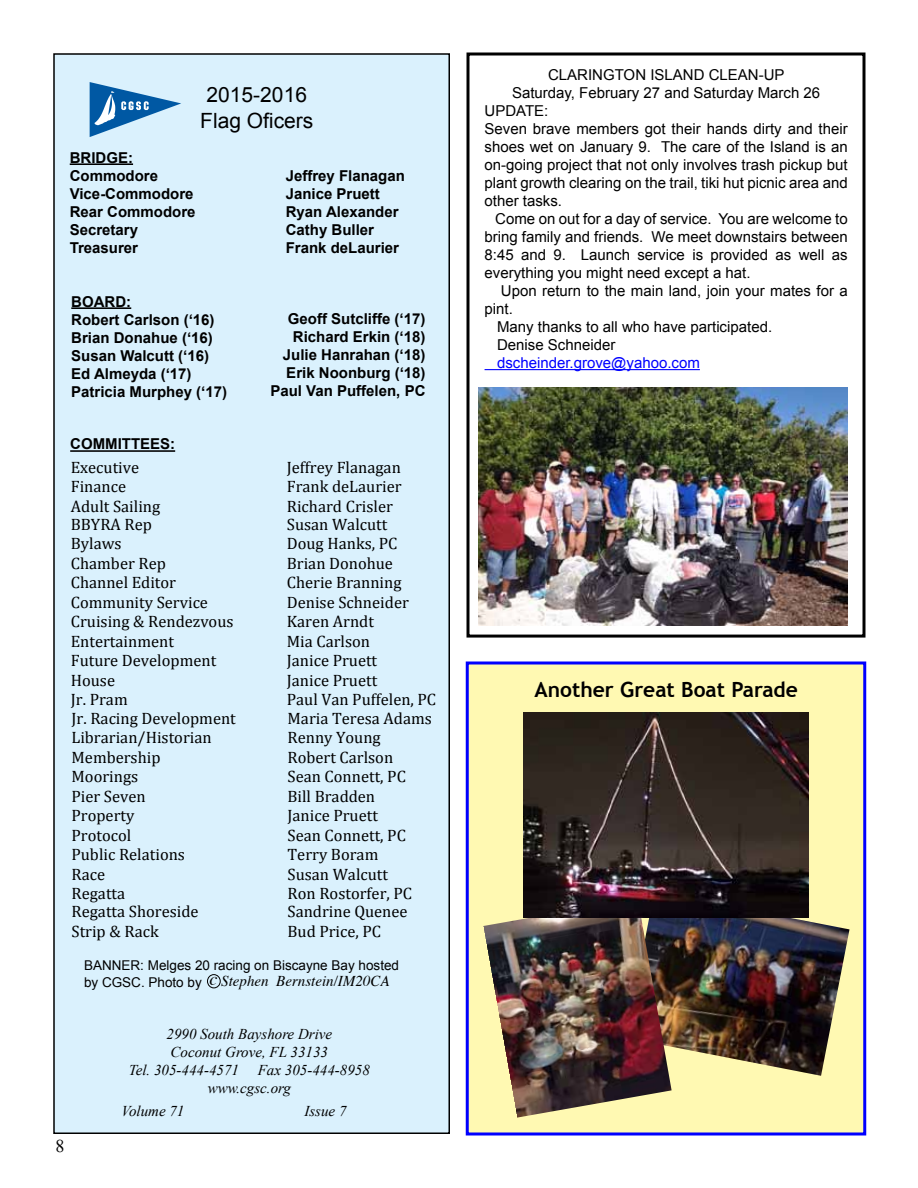
<style>
.page{position:relative;width:918px;height:1188px;background:#fff}
.page>*{position:absolute;margin:0;border:0;box-sizing:border-box;transform-origin:0 0}
.t1{font:700 21px "Trebuchet MS";color:#000}
.t2{font:21px/25.2px "Arial";color:#000;text-align:center}
.t3{font:18px "Times New Roman";color:#000}
.t4{font:16.5px "Cambria";color:#000}
.t5{font:15px "Arial";color:#000}
.t6{font:700 15px/18px "Arial";color:#000}
.t7{font:italic 15px/18px "Times New Roman";color:#000}
.t8{font:15px "Arial";color:#00f}
.t9{font:italic 15px "Times";color:#000}
.t10{font:13.5px/16.2px "Arial";color:#000}
.s1{font-size:18px}
</style>
<div class="page">
<div style="left:466px;top:662px;width:400px;height:474px;background:#fff9b2;border:3px solid #00f"></div>
<div style="left:54px;top:54px;width:395px;height:1079px;background:#daf1fd"></div>
<div style="left:53px;top:53px;width:397px;height:1081px;border:2px solid #000"></div>
<hr style="left:70px;top:450px;width:105px;height:2px;background:#000">
<hr style="left:70px;top:163px;width:63px;height:2px;background:#000">
<hr style="left:71px;top:307px;width:60px;height:2px;background:#000">
<svg style="left:90px;top:82px;width:91px;height:55px"></svg>
<hr style="left:485px;top:369px;width:215px;height:1px;background:#00f">
<img style="left:479px;top:388px;width:369px;height:238px">
<div style="left:207px;top:974px;width:14px;height:14px;border:1px solid #000;border-radius:50%"></div>
<img style="left:672px;top:918px;width:178px;height:158px">
<img style="left:483px;top:918px;width:189px;height:200px">
<img style="left:523px;top:713px;width:286px;height:205px">
<div style="left:466px;top:52px;width:400px;height:586px;border:3px solid #000"></div>
<p class="t6" style="left:70px;top:149px;width:90px">BRIDGE:<br>Commodore</p>
<p class="t2" style="left:200px;top:83px;width:115px">2015-2016<br>Flag Oficers</p>
<p class="t6" style="left:286px;top:167px;width:121px">Jeffrey Flanagan</p>
<p class="t6" style="left:70px;top:185px;width:125px">Vice-Commodore</p>
<p class="t6" style="left:286px;top:185px;width:96px">Janice Pruett</p>
<p class="t6" style="left:70px;top:203px;width:127px">Rear Commodore</p>
<p class="t6" style="left:286px;top:203px;width:114px">Ryan Alexander</p>
<p class="t6" style="left:70px;top:221px;width:70px">Secretary</p>
<p class="t6" style="left:286px;top:221px;width:90px">Cathy Buller</p>
<p class="t6" style="left:70px;top:239px;width:70px">Treasurer</p>
<p class="t6" style="left:286px;top:239px;width:115px">Frank deLaurier</p>
<p class="t6" style="left:71px;top:293px;width:157px">BOARD:<br>Robert Carlson (‘16)<br>Brian Donahue (‘16)<br>Susan Walcutt (‘16)<br>Ed Almeyda (‘17)<br>Patricia Murphey (‘17)</p>
<p class="t6" style="left:70px;top:436px;width:106px">COMMITTEES:</p>
<p class="t6" style="left:270px;top:310px;width:157px;text-align:right">Geoff Sutcliffe (‘17)<br>Richard Erkin (‘18)<br>Julie Hanrahan (‘18)<br>Erik Noonburg (‘18)<br>Paul Van Puffelen, PC</p>
<p class="t4" style="left:72px;top:458px;width:70px">Executive</p>
<p class="t4" style="left:288px;top:458px;width:116px">Jeffrey Flanagan</p>
<p class="t4" style="left:72px;top:477px;width:57px">Finance</p>
<p class="t4" style="left:288px;top:477px;width:116px">Frank deLaurier</p>
<p class="t4" style="left:72px;top:497px;width:91px">Adult Sailing</p>
<p class="t4" style="left:288px;top:497px;width:108px">Richard Crisler</p>
<p class="t4" style="left:72px;top:515px;width:83px">BBYRA Rep</p>
<p class="t4" style="left:288px;top:515px;width:102px">Susan Walcutt</p>
<p class="t4" style="left:72px;top:534px;width:52px">Bylaws</p>
<p class="t4" style="left:288px;top:534px;width:112px">Doug Hanks, PC</p>
<p class="t4" style="left:72px;top:554px;width:97px">Chamber Rep</p>
<p class="t4" style="left:288px;top:554px;width:108px">Brian Donohue</p>
<p class="t4" style="left:72px;top:573px;width:107px">Channel Editor</p>
<p class="t4" style="left:288px;top:573px;width:116px">Cherie Branning</p>
<p class="t4" style="left:72px;top:593px;width:139px">Community Service</p>
<p class="t4" style="left:288px;top:593px;width:124px">Denise Schneider</p>
<p class="t4" style="left:72px;top:612px;width:164px">Cruising &amp; Rendezvous</p>
<p class="t4" style="left:288px;top:612px;width:89px">Karen Arndt</p>
<p class="t4" style="left:72px;top:632px;width:105px">Entertainment</p>
<p class="t4" style="left:288px;top:632px;width:85px">Mia Carlson</p>
<p class="t4" style="left:72px;top:651px;width:147px">Future Development</p>
<p class="t4" style="left:288px;top:651px;width:92px">Janice Pruett</p>
<p class="t4" style="left:72px;top:671px;width:46px">House</p>
<p class="t4" style="left:288px;top:671px;width:92px">Janice Pruett</p>
<p class="t4" style="left:72px;top:690px;width:58px">Jr. Pram</p>
<p class="t4" style="left:288px;top:690px;width:151px">Paul Van Puffelen, PC</p>
<p class="t4" style="left:72px;top:708px;width:166px">Jr. Racing Development</p>
<p class="t4" style="left:288px;top:708px;width:146px">Maria Teresa Adams</p>
<p class="t4" style="left:72px;top:728px;width:142px">Librarian/Historian</p>
<p class="t4" style="left:288px;top:728px;width:95px">Renny Young</p>
<p class="t4" style="left:72px;top:747px;width:91px">Membership</p>
<p class="t4" style="left:288px;top:747px;width:107px">Robert Carlson</p>
<p class="t4" style="left:72px;top:767px;width:68px">Moorings</p>
<p class="t4" style="left:288px;top:767px;width:120px">Sean Connett, PC</p>
<p class="t4" style="left:72px;top:786px;width:76px">Pier Seven</p>
<p class="t4" style="left:288px;top:786px;width:89px">Bill Bradden</p>
<p class="t4" style="left:72px;top:806px;width:64px">Property</p>
<p class="t4" style="left:288px;top:806px;width:92px">Janice Pruett</p>
<p class="t4" style="left:72px;top:825px;width:61px">Protocol</p>
<p class="t4" style="left:288px;top:825px;width:120px">Sean Connett, PC</p>
<p class="t4" style="left:72px;top:845px;width:115px">Public Relations</p>
<p class="t4" style="left:288px;top:845px;width:92px">Terry Boram</p>
<p class="t4" style="left:72px;top:864px;width:35px">Race</p>
<p class="t4" style="left:288px;top:864px;width:102px">Susan Walcutt</p>
<p class="t4" style="left:72px;top:884px;width:55px">Regatta</p>
<p class="t4" style="left:288px;top:884px;width:126px">Ron Rostorfer, PC</p>
<p class="t4" style="left:72px;top:902px;width:129px">Regatta Shoreside</p>
<p class="t4" style="left:288px;top:902px;width:122px">Sandrine Quenee</p>
<p class="t4" style="left:72px;top:921px;width:89px">Strip &amp; Rack</p>
<p class="t4" style="left:288px;top:921px;width:95px">Bud Price, PC</p>
<p class="t10" style="left:84px;top:958px;width:317px">BANNER: Melges 20 racing on Biscayne Bay hosted by CGSC. Photo by</p>
<p class="t9" style="left:210px;top:968px;width:182px"><span class="s1">c</span> Stephen Bernstein/IM20CA</p>
<p class="t7" style="left:167px;top:1025px;width:167px">2990 South Bayshore Drive</p>
<p class="t7" style="left:171px;top:1043px;width:159px">Coconut Grove, FL 33133</p>
<p class="t7" style="left:129px;top:1061px;width:112px">Tel. 305-444-4571</p>
<p class="t7" style="left:208px;top:1061px;width:164px;text-indent:50px">Fax 305-444-8958 www.cgsc.org</p>
<p class="t3" style="left:56px;top:1134px;width:10px">8</p>
<p class="t7" style="left:122px;top:1102px;width:64px">Volume 71</p>
<p class="t7" style="left:304px;top:1102px;width:44px">Issue 7</p>
<p class="t5" style="left:548px;top:65px;width:238px">CLARINGTON ISLAND CLEAN-UP</p>
<p class="t5" style="left:512px;top:83px;width:310px">Saturday, February 27 and Saturday March 26</p>
<p class="t5" style="left:485px;top:101px;width:65px">UPDATE:</p>
<p class="t5" style="left:485px;top:119px;width:365px">Seven brave members got their hands dirty and their</p>
<p class="t5" style="left:485px;top:137px;width:365px">shoes wet on January 9. The care of the Island is an</p>
<p class="t5" style="left:485px;top:155px;width:365px">on-going project that not only involves trash pickup but</p>
<p class="t5" style="left:485px;top:173px;width:365px">plant growth clearing on the trail, tiki hut picnic area and</p>
<p class="t5" style="left:485px;top:191px;width:79px">other tasks.</p>
<p class="t5" style="left:495px;top:209px;width:354px">Come on out for a day of service. You are welcome to</p>
<p class="t5" style="left:485px;top:227px;width:365px">bring family and friends. We meet downstairs between</p>
<p class="t5" style="left:485px;top:245px;width:365px">8:45 and 9. Launch service is provided as well as</p>
<p class="t5" style="left:485px;top:263px;width:267px">everything you might need except a hat.</p>
<p class="t5" style="left:501px;top:281px;width:348px">Upon return to the main land, join your mates for a</p>
<p class="t5" style="left:485px;top:299px;width:30px">pint.</p>
<p class="t5" style="left:497px;top:317px;width:277px">Many thanks to all who have participated.</p>
<p class="t5" style="left:497px;top:335px;width:120px">Denise Schneider</p>
<p class="t8" style="left:497px;top:353px;width:204px">dscheinder.grove@yahoo.com</p>
<p class="t1" style="left:535px;top:676px;width:265px">Another Great Boat Parade</p>
</div>
